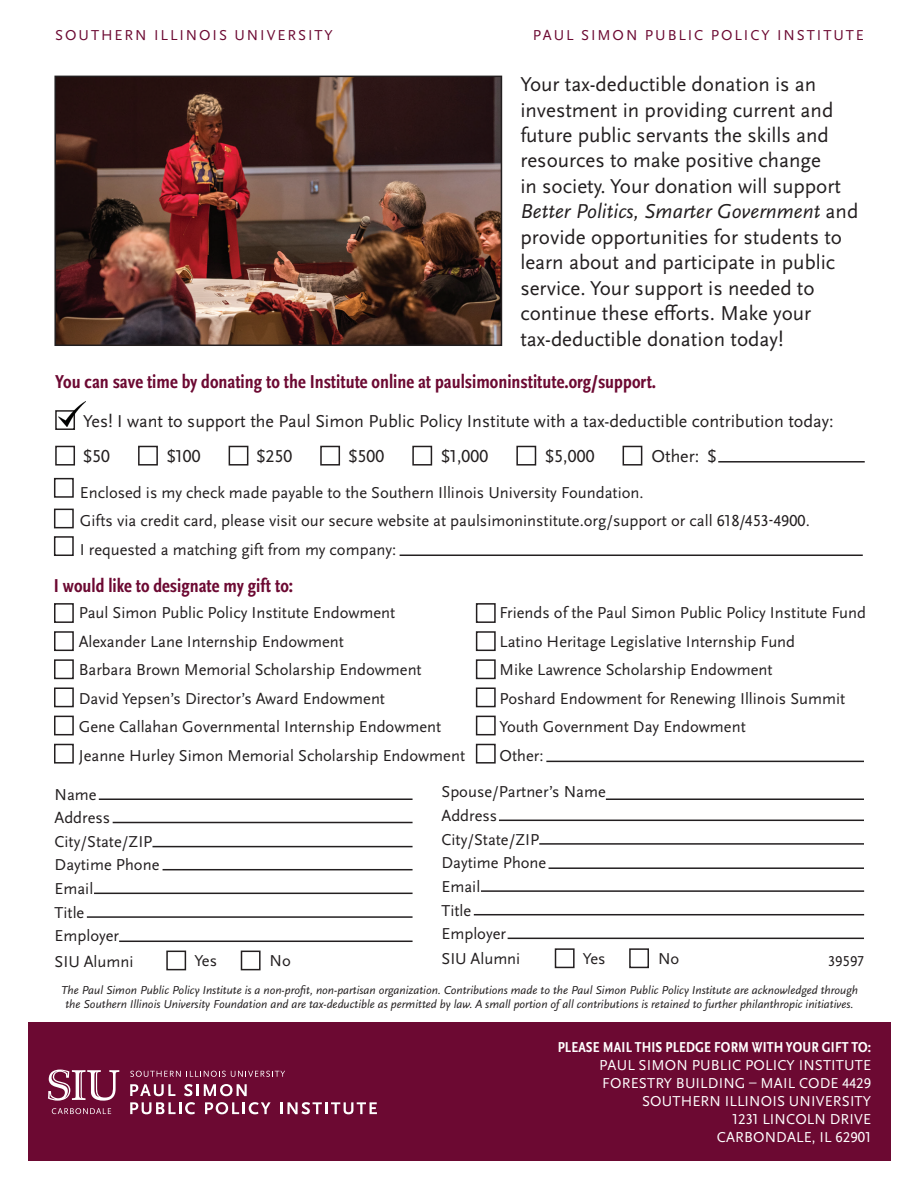
<style>
.page{position:relative;width:918px;height:1188px;background:#fff}
.page>*{position:absolute;margin:0;border:0;box-sizing:border-box;transform-origin:0 0}
.t1{font:21px/25.5px "Scala Sans OT";color:#231f20}
.t2{font:700 condensed 19.5px "Scala Sans OT";color:#6c0932}
.t3{font:18px "Scala Sans OT";color:#231f20}
.t4{font:16.5px/23.5px "Scala Sans OT";color:#231f20}
.t5{font:15px/18px "Scala Sans OT";letter-spacing:.01em;color:#fff;text-align:right}
.t6{font:15px "Scala Sans OT";letter-spacing:.13em;color:#6c0932}
.t7{font:15px "Scala Sans OT";color:#231f20}
.t8{font:italic 12px/14.4px "Scala Sans OT";color:#231f20;text-align:center}
.s1{font-style:italic}
.s2{font-weight:700;font-stretch:condensed}
</style>
<div class="page">
<div style="left:28px;top:1023px;width:863px;height:138px;background:#6c0932"></div>
<svg style="left:130px;top:1071px;width:155px;height:6px"></svg>
<svg style="left:130px;top:1084px;width:45px;height:12px"></svg>
<svg style="left:184px;top:1084px;width:63px;height:12px"></svg>
<svg style="left:130px;top:1102px;width:65px;height:12px"></svg>
<svg style="left:205px;top:1102px;width:66px;height:12px"></svg>
<svg style="left:280px;top:1102px;width:97px;height:12px"></svg>
<svg style="left:52px;top:1108px;width:59px;height:6px"></svg>
<svg style="left:48px;top:1070px;width:71px;height:31px"></svg>
<img style="left:57px;top:79px;width:442px;height:264px">
<div style="left:54px;top:76px;width:448px;height:270px;border:2px solid #231f20"></div>
<hr style="left:99px;top:799px;width:314px;height:1px;background:#231f20">
<hr style="left:113px;top:822px;width:300px;height:1px;background:#231f20">
<hr style="left:152px;top:846px;width:261px;height:1px;background:#231f20">
<hr style="left:163px;top:869px;width:250px;height:1px;background:#231f20">
<hr style="left:94px;top:893px;width:319px;height:1px;background:#231f20">
<hr style="left:87px;top:916px;width:326px;height:2px;background:#231f20">
<hr style="left:119px;top:941px;width:294px;height:1px;background:#231f20">
<div style="left:166px;top:951px;width:20px;height:19px;border:2px solid #231f20"></div>
<div style="left:241px;top:951px;width:20px;height:19px;border:2px solid #231f20"></div>
<hr style="left:606px;top:799px;width:258px;height:1px;background:#231f20">
<hr style="left:499px;top:820px;width:365px;height:1px;background:#231f20">
<hr style="left:539px;top:843px;width:325px;height:2px;background:#231f20">
<hr style="left:549px;top:867px;width:315px;height:2px;background:#231f20">
<hr style="left:481px;top:890px;width:383px;height:2px;background:#231f20">
<hr style="left:474px;top:914px;width:390px;height:1px;background:#231f20">
<hr style="left:508px;top:938px;width:356px;height:1px;background:#231f20">
<div style="left:555px;top:948px;width:20px;height:20px;border:2px solid #231f20"></div>
<div style="left:629px;top:948px;width:20px;height:20px;border:2px solid #231f20"></div>
<div style="left:54px;top:478px;width:20px;height:20px;border:2px solid #231f20"></div>
<div style="left:54px;top:509px;width:20px;height:19px;border:2px solid #231f20"></div>
<hr style="left:400px;top:555px;width:463px;height:1px;background:#231f20">
<div style="left:54px;top:536px;width:20px;height:20px;border:2px solid #231f20"></div>
<div style="left:55px;top:410px;width:20px;height:20px;border:2px solid #231f20"></div>
<div style="left:55px;top:446px;width:20px;height:20px;border:2px solid #231f20"></div>
<div style="left:138px;top:446px;width:20px;height:20px;border:2px solid #231f20"></div>
<div style="left:229px;top:446px;width:19px;height:20px;border:2px solid #231f20"></div>
<div style="left:320px;top:446px;width:20px;height:20px;border:2px solid #231f20"></div>
<div style="left:412px;top:446px;width:20px;height:20px;border:2px solid #231f20"></div>
<div style="left:516px;top:446px;width:20px;height:20px;border:2px solid #231f20"></div>
<div style="left:623px;top:446px;width:19px;height:20px;border:2px solid #231f20"></div>
<hr style="left:718px;top:461px;width:147px;height:2px;background:#231f20">
<img style="left:58px;top:402px;width:27px;height:25px">
<hr style="left:546px;top:761px;width:318px;height:1px;background:#231f20">
<div style="left:54px;top:603px;width:20px;height:20px;border:2px solid #231f20"></div>
<div style="left:54px;top:631px;width:20px;height:20px;border:2px solid #231f20"></div>
<div style="left:54px;top:659px;width:20px;height:20px;border:2px solid #231f20"></div>
<div style="left:54px;top:687px;width:20px;height:20px;border:2px solid #231f20"></div>
<div style="left:54px;top:716px;width:20px;height:19px;border:2px solid #231f20"></div>
<div style="left:54px;top:744px;width:20px;height:20px;border:2px solid #231f20"></div>
<div style="left:476px;top:603px;width:20px;height:20px;border:2px solid #231f20"></div>
<div style="left:476px;top:631px;width:20px;height:20px;border:2px solid #231f20"></div>
<div style="left:476px;top:659px;width:20px;height:20px;border:2px solid #231f20"></div>
<div style="left:476px;top:687px;width:20px;height:20px;border:2px solid #231f20"></div>
<div style="left:476px;top:716px;width:20px;height:19px;border:2px solid #231f20"></div>
<div style="left:476px;top:744px;width:20px;height:20px;border:2px solid #231f20"></div>
<p class="t6" style="left:55px;top:27px;width:279px">SOUTHERN ILLINOIS UNIVERSITY</p>
<p class="t6" style="left:533px;top:27px;width:333px">PAUL SIMON PUBLIC POLICY INSTITUTE</p>
<p class="t1" style="left:520px;top:72px;width:339px">Your tax-deductible donation is an investment in providing current and future public servants the skills and resources to make positive change<br>in society. Your donation will support <span class="s1">Better Politics, Smarter Government</span> and provide opportunities for students to learn about and participate in public service. Your support is needed to continue these efforts. Make your tax-deductible donation today!</p>
<p class="t2" style="left:55px;top:371px;width:602px">You can save time by donating to the Institute online at paulsimoninstitute.org/support.</p>
<p class="t3" style="left:83px;top:411px;width:752px">Yes! I want to support the Paul Simon Public Policy Institute with a tax-deductible contribution today:</p>
<p class="t3" style="left:83px;top:447px;width:28px">$50</p>
<p class="t3" style="left:167px;top:447px;width:35px">$100</p>
<p class="t3" style="left:256px;top:447px;width:37px">$250</p>
<p class="t3" style="left:349px;top:447px;width:37px">$500</p>
<p class="t3" style="left:441px;top:447px;width:49px">$1,000</p>
<p class="t3" style="left:545px;top:447px;width:51px">$5,000</p>
<p class="t3" style="left:651px;top:447px;width:67px">Other: $</p>
<p class="t4" style="left:80px;top:478px;width:732px;line-height:28.5px">Enclosed is my check made payable to the Southern Illinois University Foundation.<br>Gifts via credit card, please visit our secure website at paulsimoninstitute.org/support or call 618/453-4900.<br>I requested a matching gift from my company:</p>
<p class="t2" style="left:54px;top:575px;width:241px">I would like to designate my gift to:</p>
<p class="t4" style="left:79px;top:599px;width:388px;line-height:28.5px">Paul Simon Public Policy Institute Endowment Alexander Lane Internship Endowment<br>Barbara Brown Memorial Scholarship Endowment David Yepsen’s Director’s Award Endowment<br>Gene Callahan Governmental Internship Endowment Jeanne Hurley Simon Memorial Scholarship Endowment</p>
<p class="t4" style="left:500px;top:599px;width:368px;line-height:28.5px">Friends of the Paul Simon Public Policy Institute Fund Latino Heritage Legislative Internship Fund<br>Mike Lawrence Scholarship Endowment<br>Poshard Endowment for Renewing Illinois Summit Youth Government Day Endowment<br>Other:</p>
<p class="t4" style="left:55px;top:783px;width:106px">Name<br>Address<br>City/State/ZIP<br>Daytime Phone<br>Email<br>Title<br>Employer</p>
<p class="t4" style="left:55px;top:950px;width:80px">SIU Alumni</p>
<p class="t4" style="left:194px;top:949px;width:24px">Yes</p>
<p class="t4" style="left:270px;top:949px;width:23px">No</p>
<p class="t4" style="left:442px;top:781px;width:166px">Spouse/Partner’s Name<br>Address<br>City/State/ZIP<br>Daytime Phone<br>Email<br>Title<br>Employer</p>
<p class="t4" style="left:442px;top:948px;width:80px">SIU Alumni</p>
<p class="t4" style="left:583px;top:947px;width:24px">Yes</p>
<p class="t4" style="left:658px;top:947px;width:23px">No</p>
<p class="t7" style="left:828px;top:953px;width:38px">39597</p>
<p class="t8" style="left:61px;top:983px;width:798px">The Paul Simon Public Policy Institute is a non-profit, non-partisan organization. Contributions made to the Paul Simon Public Policy Institute are acknowledged through the Southern Illinois University Foundation and are tax-deductible as permitted by law. A small portion of all contributions is retained to further philanthropic initiatives.</p>
<p class="t5" style="left:558px;top:1039px;width:315px"><span class="s2">PLEASE MAIL THIS PLEDGE FORM WITH YOUR GIFT TO:<br></span>PAUL SIMON PUBLIC POLICY INSTITUTE<br>FORESTRY BUILDING – MAIL CODE 4429<br>SOUTHERN ILLINOIS UNIVERSITY<br>1231 LINCOLN DRIVE<br>CARBONDALE, IL 62901</p>
</div>
